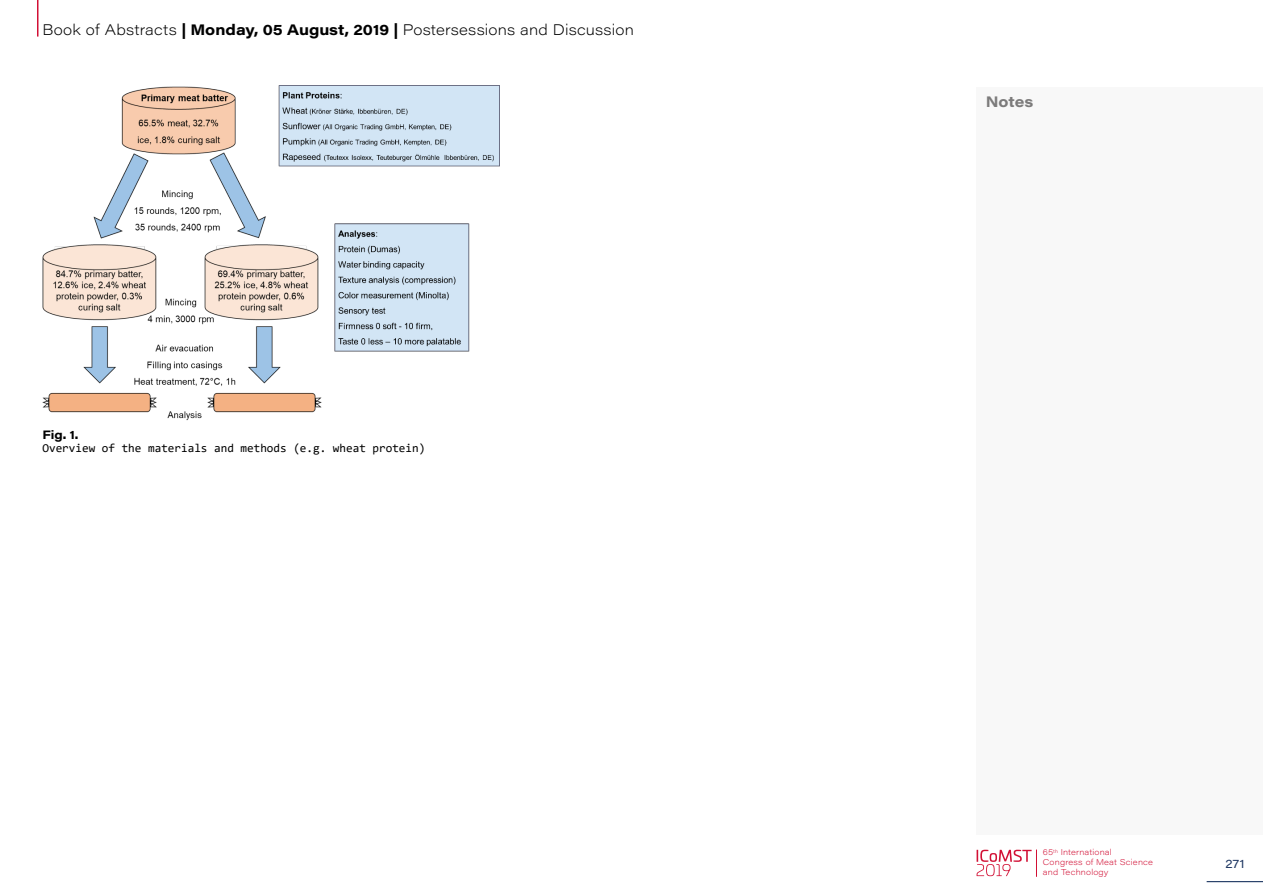
<style>
.page{position:relative;width:1263px;height:893px;background:#fff}
.page>*{position:absolute;margin:0;border:0;box-sizing:border-box;transform-origin:0 0}
.t1{font:200 15px "Acumin Pro Wide";letter-spacing:.01em;color:#000}
.t2{font:700 15px "Acumin Pro Wide";letter-spacing:-.005em;color:#7c7b7b}
.t3{font:12px "Consolas";color:#000}
.t4{font:700 12px "Acumin Pro Wide";color:#000}
.t5{font:12px "Acumin Pro Wide";color:#1d3661}
.t6{font:200 8.25px/9.9px "Acumin Pro Wide";letter-spacing:.02em;color:#d21035}
.s1{font-weight:700}
</style>
<div class="page">
<div style="left:976px;top:87px;width:287px;height:747px;background:#f8f8f8"></div>
<svg style="left:976px;top:850px;width:61px;height:26px"></svg>
<hr style="left:1206px;top:881px;width:57px;height:1px;background:#1d3661">
<hr style="left:37px;top:0;width:1px;height:37px;background:#d21035">
<img style="left:43px;top:85px;width:457px;height:336px">
<p class="t1" style="left:43px;top:19px;width:593px">Book of Abstracts <span class="s1">| Monday, 05 August, 2019 |</span> Postersessions and Discussion</p>
<p class="t4" style="left:43px;top:426px;width:38px">Fig. 1.</p>
<p class="t3" style="left:43px;top:440px;width:384px">Overview of the materials and methods (e.g. wheat protein)</p>
<p class="t2" style="left:986px;top:91px;width:49px">Notes</p>
<p class="t6" style="left:1043px;top:847px;width:112px">65<sup>th</sup> International<br>Congress of Meat Science and Technology</p>
<p class="t5" style="left:1225px;top:855px;width:20px">271</p>
</div>
